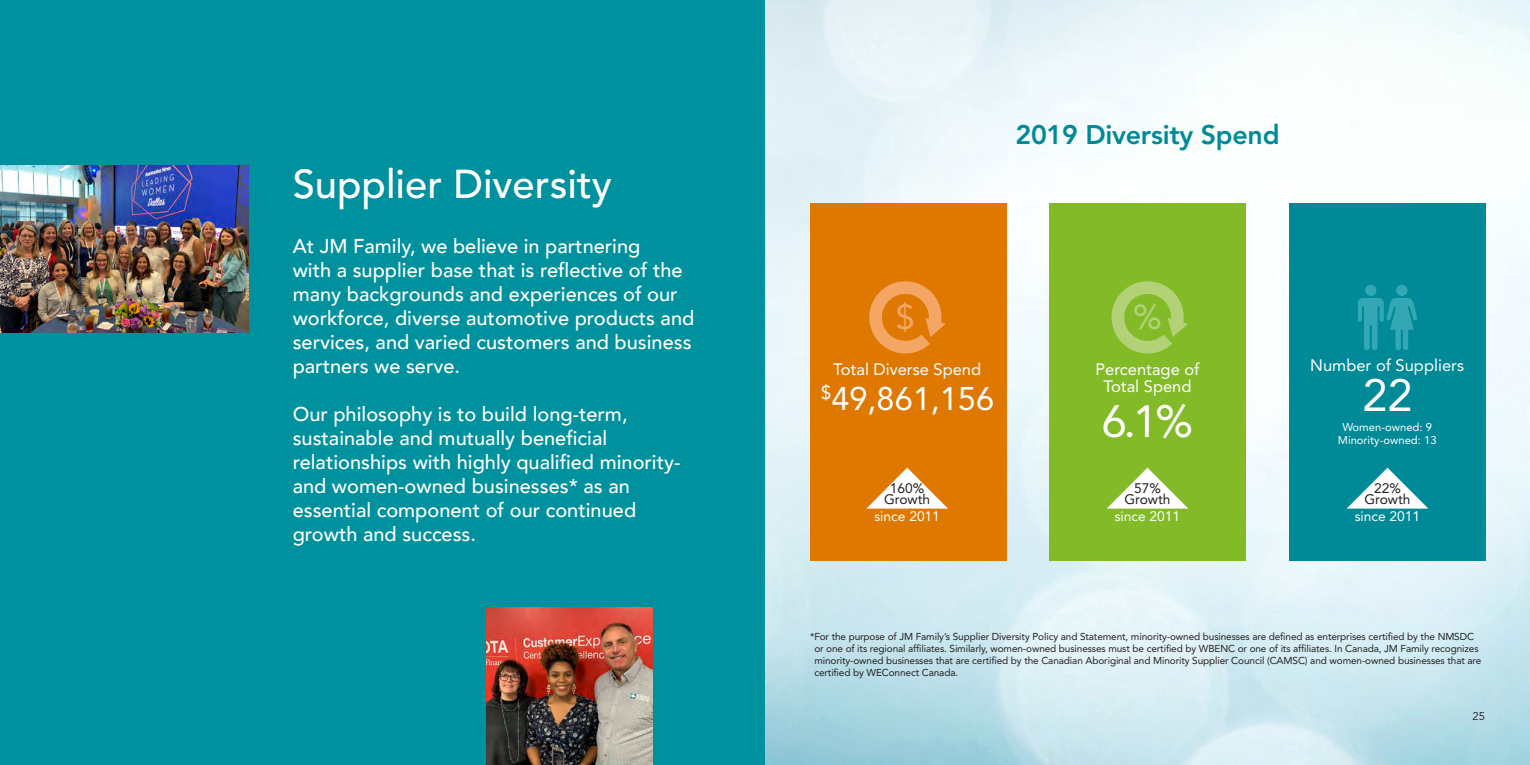
<style>
.page{position:relative;width:1530px;height:765px;background:#fff}
.page>*{position:absolute;margin:0;border:0;box-sizing:border-box;transform-origin:0 0}
.t1{font:45px "Avenir LT Std";color:#fff}
.t2{font:500 40px "Avenir LT Std";color:#fff}
.t3{font:34.38px "Avenir LT Std";color:#f4a665}
.t4{font:34.38px "Avenir LT Std";color:#b3d278}
.t5{font:32.5px "Avenir LT Std";color:#fff}
.t6{font:800 26.75px "Avenir LT Std";letter-spacing:-.01em;color:#008997}
.t7{font:500 20px/24px "Avenir";color:#fff}
.t8{font:16.5px "Avenir LT Std";color:#fff}
.t9{font:13.75px "Avenir LT Std";color:#231f20}
.t10{font:13.75px "Avenir LT Std";color:#fff}
.t11{font:11.25px "Avenir LT Std";color:#fff}
.t12{font:11.25px "Avenir LT Std";color:#231f20}
.t13{font:10px/12px "Avenir LT Std";letter-spacing:-.01em;color:#231f20}
</style>
<div class="page">
<img style="left:765px;top:0;width:765px;height:765px">
<div style="left:0;top:0;width:765px;height:765px;background:#00919f"></div>
<div style="left:810px;top:204px;width:196px;height:357px;background:#de7800"></div>
<div style="left:1049px;top:204px;width:197px;height:357px;background:#82bb27"></div>
<div style="left:1289px;top:204px;width:197px;height:357px;background:#008997"></div>
<img style="left:0;top:166px;width:248px;height:166px">
<img style="left:486px;top:608px;width:166px;height:157px">
<svg style="left:1111px;top:281px;width:77px;height:73px"></svg>
<svg style="left:869px;top:281px;width:77px;height:73px"></svg>
<div style="left:1396px;top:285px;width:12px;height:11px;background:#33a7b4;border-radius:50%"></div>
<div style="left:1365px;top:285px;width:11px;height:11px;background:#33a7b4;border-radius:50%"></div>
<svg style="left:1358px;top:298px;width:59px;height:52px"></svg>
<svg style="left:1347px;top:468px;width:81px;height:41px"></svg>
<svg style="left:1107px;top:468px;width:81px;height:41px"></svg>
<svg style="left:866px;top:468px;width:82px;height:41px"></svg>
<p class="t2" style="left:293px;top:161px;width:321px">Supplier Diversity</p>
<p class="t7" style="left:293px;top:233px;width:403px">At JM Family, we believe in partnering<br>with a supplier base that is reflective of the many backgrounds and experiences of our workforce, diverse automotive products and services, and varied customers and business partners we serve.</p>
<p class="t7" style="left:293px;top:401px;width:389px">Our philosophy is to build long-term, sustainable and mutually beneficial relationships with highly qualified minority&shy;and women-owned businesses* as an essential component of our continued growth and success.</p>
<p class="t6" style="left:1015px;top:118px;width:266px">2019 Diversity Spend</p>
<p class="t3" style="left:896px;top:298px;width:21px">$</p>
<p class="t4" style="left:1133px;top:298px;width:30px">%</p>
<p class="t8" style="left:1095px;top:359px;width:106px">Percentage of</p>
<p class="t8" style="left:1103px;top:377px;width:90px">Total Spend</p>
<p class="t8" style="left:1310px;top:356px;width:155px">Number of Suppliers</p>
<p class="t8" style="left:833px;top:359px;width:150px">Total Diverse Spend</p>
<p class="t5" style="left:821px;top:379px;width:175px"><sup>$</sup>49,861,156</p>
<p class="t1" style="left:1362px;top:369px;width:52px">22</p>
<p class="t1" style="left:1102px;top:396px;width:93px">6.1%</p>
<p class="t11" style="left:1342px;top:420px;width:91px">Women-owned: 9</p>
<p class="t11" style="left:1338px;top:434px;width:100px">Minority-owned: 13</p>
<p class="t9" style="left:890px;top:480px;width:36px">160%</p>
<p class="t9" style="left:884px;top:491px;width:48px">Growth</p>
<p class="t9" style="left:1134px;top:480px;width:28px">57%</p>
<p class="t9" style="left:1124px;top:491px;width:48px">Growth</p>
<p class="t9" style="left:1374px;top:480px;width:28px">22%</p>
<p class="t9" style="left:1364px;top:491px;width:48px">Growth</p>
<p class="t10" style="left:874px;top:509px;width:67px">since 2011</p>
<p class="t10" style="left:1115px;top:509px;width:67px">since 2011</p>
<p class="t10" style="left:1355px;top:509px;width:67px">since 2011</p>
<p class="t13" style="left:814px;top:631px;width:669px;text-indent:-4px">*For the purpose of JM Family’s Supplier Diversity Policy and Statement, minority-owned businesses are defined as enterprises certified by the NMSDC or one of its regional affiliates. Similarly, women-owned businesses must be certified by WBENC or one of its affiliates. In Canada, JM Family recognizes minority-owned businesses that are certified by the Canadian Aboriginal and Minority Supplier Council (CAMSC) and women-owned businesses that are certified by WEConnect Canada.</p>
<p class="t12" style="left:1472px;top:710px;width:14px">25</p>
</div>
